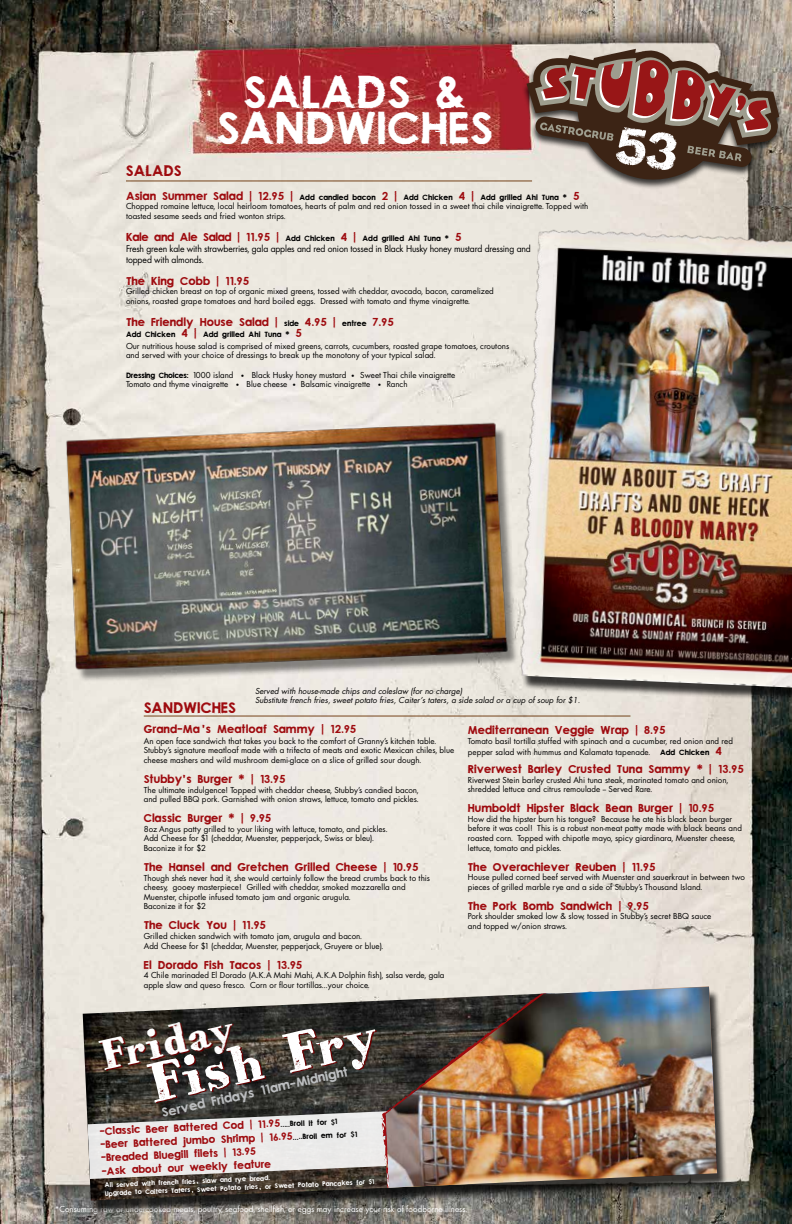
<style>
.page{position:relative;width:792px;height:1224px;background:#fff}
.page>*{position:absolute;margin:0;border:0;box-sizing:border-box;transform-origin:0 0}
.t1{font:48px/36px "nu century gothic Bold";color:#fff;text-align:center}
.t2{font:500 44.8px "HVD Bodedo";color:#fff}
.t3{font:500 34px "HVD Bodedo";color:#fff}
.t4{font:16px "nu century gothic Bold";color:#9e0b0f}
.t5{font:13.6px "nu century gothic Bold";color:#bcbec0}
.t6{font:12px "nu century gothic Bold";color:#9e0b0f}
.t7{font:11.1px/13.3px "nu century gothic Bold";color:#9e0b0f}
.t8{font:9px/10.8px "Futura";letter-spacing:-.02em;color:#000;scale:.96 1}
.t9{font:8px/9.6px "Futura";color:#000}
.t10{font:8px "nu century gothic Bold";color:#000}
.t11{font:italic 8px/9.6px "Futura";color:#000}
.t12{font:8px "Futura";color:#fff}
.t13{font:7.8px "nu century gothic Bold";color:#000}
.t14{font:6.9px/7.8px "nu century gothic Bold";color:#fff}
.s1{font-size:12px;color:#9e0b0f}
.s2{font-size:8px;color:#000}
.s3{font-family:"nu century gothic Bold"}
.s4{font-size:6px}
.s5{font-family:"nu century gothic Bold";font-size:12px;color:#9e0b0f}
</style>
<div class="page">
<img style="left:0;top:0;width:792px;height:1224px">
<hr style="left:126px;top:181px;width:406px;height:1px;background:#7f4a1e">
<hr style="left:144px;top:716px;width:486px;height:1px;background:#7f4a1e">
<img style="left:27px;top:413px;width:518px;height:306px">
<div style="left:522px;top:48px;width:262px;height:141px;background:#000;opacity:.75"></div>
<svg style="left:527px;top:49px;width:252px;height:136px;background:#8c6d64"></svg>
<div style="left:82px;top:990px;width:646px;height:225px;background:#000;opacity:.75"></div>
<img style="left:83px;top:993px;width:480px;height:208px">
<svg style="left:88px;top:986px;width:471px;height:204px;background:#787671"></svg>
<img style="left:386px;top:987px;width:331px;height:201px">
<div style="left:521px;top:234px;width:271px;height:468px;background:#000;opacity:.75"></div>
<img style="left:519px;top:227px;width:273px;height:461px">
<h3 class="t4" style="left:126px;top:163px;width:57px">SALADS</h3>
<h1 class="t1" style="left:217px;top:76px;width:278px">SALADS &amp;<br>SANDWICHES</h1>
<p class="t10" style="left:126px;top:193px;width:455px"><span class="s1">Asian Summer Salad | 12.95 |</span> Add candied bacon <span class="s1">2 |</span> Add Chicken <span class="s1">4 |</span> Add grilled Ahi Tuna * <span class="s1">5</span></p>
<p class="t9" style="left:126px;top:202px;width:464px">Chopped romaine lettuce, local heirloom tomatoes, hearts of palm and red onion tossed in a sweet thai chile vinaigrette. Topped with toasted sesame seeds and fried wonton strips.</p>
<p class="t10" style="left:126px;top:234px;width:337px"><span class="s1">Kale and Ale Salad | 11.95 |</span> Add Chicken <span class="s1">4 |</span> Add grilled Ahi Tuna * <span class="s1">5</span></p>
<p class="t8" style="left:126px;top:243px;width:423px">Fresh green kale with strawberries, gala apples and red onion tossed in Black Husky honey mustard dressing and topped with almonds.</p>
<h3 class="t6" style="left:126px;top:274px;width:125px">The King Cobb | 11.95</h3>
<p class="t9" style="left:126px;top:286px;width:369px">Grilled chicken breast on top of organic mixed greens, tossed with cheddar, avocado, bacon, caramelized onions, roasted grape tomatoes and hard boiled eggs. Dressed with tomato and thyme vinaigrette.</p>
<h3 class="t6" style="left:126px;top:316px;width:270px">The Friendly House Salad | <span class="s2">side</span> 4.95 | <span class="s2">entree</span> 7.95</h3>
<p class="t10" style="left:126px;top:330px;width:178px">Add Chicken <span class="s1">4 |</span> Add grilled Ahi Tuna * <span class="s1">5</span></p>
<p class="t9" style="left:126px;top:341px;width:385px">Our nutritious house salad is comprised of mixed greens, carrots, cucumbers, roasted grape tomatoes, croutons and served with your choice of dressings to break up the monotony of your typical salad.</p>
<p class="t9" style="left:126px;top:370px;width:331px"><span class="s3">Dressing Choices:</span> 1000 island <span class="s4">•</span> Black Husky honey mustard <span class="s4">•</span> Sweet Thai chile vinaigrette<br>Tomato and thyme vinaigrette <span class="s4">•</span> Blue cheese <span class="s4">•</span> Balsamic vinaigrette <span class="s4">•</span> Ranch</p>
<h3 class="t4" style="left:144px;top:699px;width:94px">SANDWICHES</h3>
<p class="t11" style="left:255px;top:686px;width:327px">Served with house-made chips and coleslaw (for no charge)<br>Substitute french fries, sweet potato fries, Caiter’s taters, a side salad or a cup of soup for $1.</p>
<h3 class="t6" style="left:144px;top:723px;width:214px">Grand-Ma’s Meatloaf Sammy | 12.95</h3>
<p class="t9" style="left:144px;top:736px;width:312px">An open face sandwich that takes you back to the comfort of Granny’s kitchen table.<br>Stubby’s signature meatloaf made with a trifecta of meats and exotic Mexican chiles, blue cheese mashers and wild mushroom demi-glace on a slice of grilled sour dough.</p>
<h3 class="t6" style="left:144px;top:773px;width:143px">Stubby’s Burger * | 13.95</h3>
<p class="t9" style="left:144px;top:785px;width:277px">The ultimate indulgence! Topped with cheddar cheese, Stubby’s candied bacon, and pulled BBQ pork. Garnished with onion straws, lettuce, tomato and pickles.</p>
<h3 class="t6" style="left:144px;top:812px;width:129px">Classic Burger * | 9.95</h3>
<p class="t9" style="left:144px;top:824px;width:246px">8oz Angus patty grilled to your liking with lettuce, tomato, and pickles.<br>Add Cheese for $1 (cheddar, Muenster, pepperjack, Swiss or bleu).<br>Baconize it for $2</p>
<h3 class="t6" style="left:144px;top:861px;width:276px">The Hansel and Gretchen Grilled Cheese | 10.95</h3>
<p class="t9" style="left:144px;top:873px;width:288px">Though she’s never had it, she would certainly follow the bread crumbs back to this cheesy, gooey masterpiece! Grilled with cheddar, smoked mozzarella and Muenster, chipotle infused tomato jam and organic arugula.<br>Baconize it for $2</p>
<h3 class="t6" style="left:144px;top:919px;width:124px">The Cluck You | 11.95</h3>
<p class="t9" style="left:144px;top:931px;width:241px">Grilled chicken sandwich with tomato jam, arugula and bacon.<br>Add Cheese for $1 (cheddar, Muenster, pepperjack, Gruyere or blue).</p>
<h3 class="t6" style="left:144px;top:958px;width:160px">El Dorado Fish Tacos | 13.95</h3>
<p class="t9" style="left:144px;top:970px;width:302px">4 Chile marinaded El Dorado (A.K.A Mahi Mahi, A.K.A Dolphin fish), salsa verde, gala apple slaw and queso fresco. Corn or flour tortillas...your choice.</p>
<h3 class="t3" style="left:95px;top:1031px;width:138px;rotate:-12deg">Friday</h3>
<h2 class="t2" style="left:142px;top:1051px;width:236px;rotate:-12deg">Fish Fry</h2>
<h3 class="t7" style="left:100px;top:1124px;width:182px;rotate:-2deg">-Classic Beer Battered Cod | 11.95</h3>
<p class="t13" style="left:280px;top:1120px;width:59px;rotate:-3deg">.....Broil it for $1</p>
<h3 class="t7" style="left:100px;top:1137px;width:194px;rotate:-2deg">-Beer Battered jumbo Shrimp | 16.95</h3>
<p class="t13" style="left:293px;top:1133px;width:66px;rotate:-3deg">.....Broil em for $1</p>
<h3 class="t7" style="left:101px;top:1151px;width:171px;rotate:-2deg">-Breaded Bluegill filets | 13.95 -Ask about our weekly feature</h3>
<p class="t14" style="left:105px;top:1181px;width:271px;rotate:-2deg">All served with french fries, slaw and rye bread.<br>Upgrade to Caiters Taters, Sweet Potato fries, or Sweet Potato Pancakes for $1</p>
<h3 class="t5" style="left:161px;top:1107px;width:192px;rotate:-13deg">Served Fridays 11am-Midnight</h3>
<h3 class="t6" style="left:468px;top:724px;width:199px">Mediterranean Veggie Wrap | 8.95</h3>
<p class="t9" style="left:468px;top:735px;width:267px;line-height:11px">Tomato basil tortilla stuffed with spinach and a cucumber, red onion and red pepper salad with hummus and Kalamata tapenade. <span class="s3">Add Chicken</span> <span class="s5">4</span></p>
<h3 class="t6" style="left:468px;top:763px;width:278px">Riverwest Barley Crusted Tuna Sammy * | 13.95</h3>
<p class="t9" style="left:468px;top:775px;width:262px">Riverwest Stein barley crusted Ahi tuna steak, marinated tomato and onion, shredded lettuce and citrus remoulade -- Served Rare.</p>
<h3 class="t6" style="left:468px;top:802px;width:248px">Humboldt Hipster Black Bean Burger | 10.95</h3>
<p class="t9" style="left:468px;top:814px;width:276px">How did the hipster burn his tongue? Because he ate his black bean burger before it was cool! This is a robust non-meat patty made with black beans and roasted corn. Topped with chipotle mayo, spicy giardinara, Muenster cheese, lettuce, tomato and pickles.</p>
<h3 class="t6" style="left:468px;top:860px;width:189px">The Overachiever Reuben | 11.95</h3>
<p class="t9" style="left:468px;top:872px;width:279px">House pulled corned beef served with Muenster and sauerkraut in between two pieces of grilled marble rye and a side of Stubby’s Thousand Island.</p>
<h3 class="t6" style="left:468px;top:900px;width:183px">The Pork Bomb Sandwich | 9.95</h3>
<p class="t9" style="left:468px;top:912px;width:245px">Pork shoulder smoked low &amp; slow, tossed in Stubby’s secret BBQ sauce and topped w/onion straws.</p>
<p class="t12" style="left:55px;top:1204px;width:414px">*Consuming raw or undercooked meats, poultry, seafood, shellfish, or eggs may increase your risk of foodborne illness.</p>
</div>
